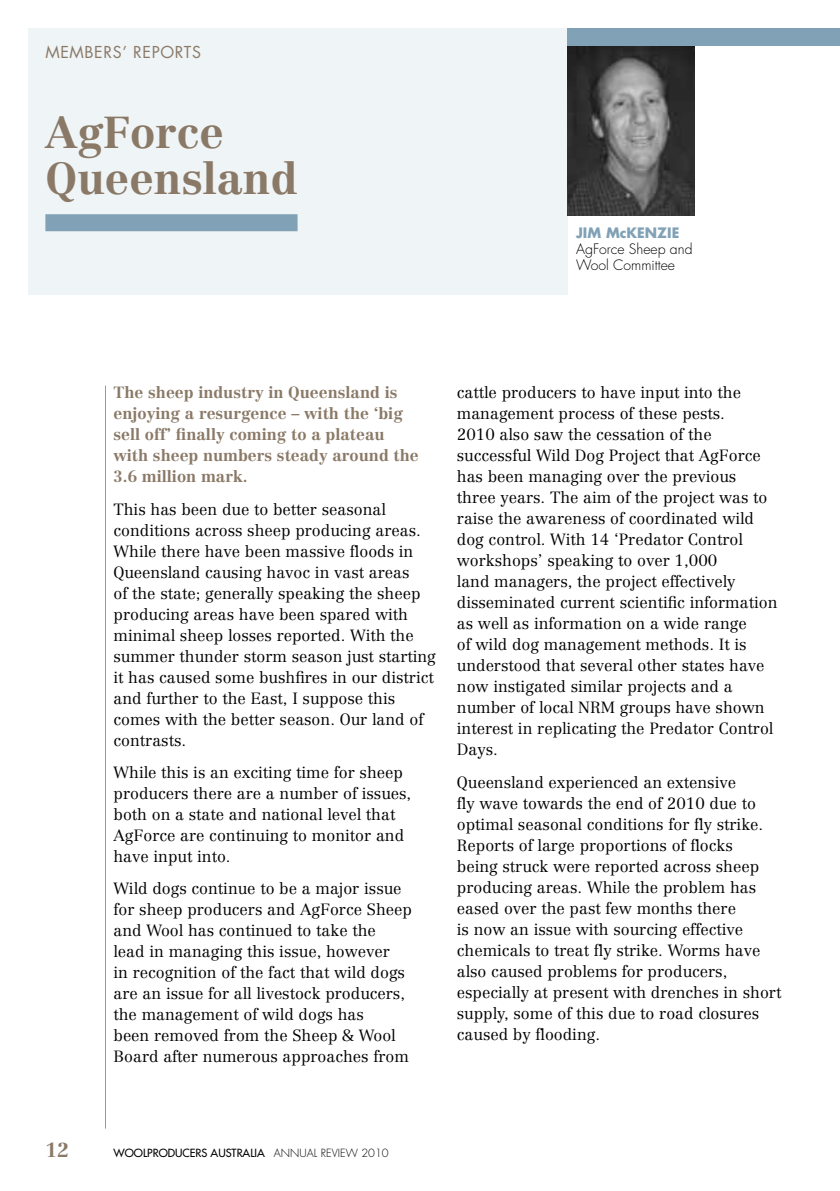
<style>
.page{position:relative;width:840px;height:1191px;background:#fff}
.page>*{position:absolute;margin:0;border:0;box-sizing:border-box;transform-origin:0 0}
.t1{font:700 44px/46px "Centennial CE";color:#8a7967}
.t2{font:700 20px "Centennial CE";color:#8a7967}
.t3{font:300 16px/21px "Centennial CE";color:#000}
.t4{font:700 16px/21px "Centennial CE";color:#8a7967}
.t5{font:16px "Futura";color:#8a7967}
.t6{font:300 14px/16px "Futura";color:#000}
.t7{font:700 14px "Futura";color:#80a1b6}
.t8{font:11px "Futura";color:#000}
.s1{font-weight:300}
</style>
<div class="page">
<div style="left:28px;top:28px;width:539px;height:267px;background:#eff4f6"></div>
<div style="left:45px;top:214px;width:252px;height:17px;background:#80a1b6"></div>
<img style="left:567px;top:45px;width:127px;height:170px">
<div style="left:567px;top:28px;width:272px;height:17px;background:#80a1b6"></div>
<hr style="left:105px;top:386px;width:1px;height:742px;background:#80a1b6">
<p class="t5" style="left:45px;top:42px;width:157px">MEMBERS’ REPORTS</p>
<h1 class="t1" style="left:45px;top:109px;width:253px">AgForce<br>Queensland</h1>
<p class="t7" style="left:575px;top:223px;width:105px">JIM McKENZIE</p>
<p class="t6" style="left:575px;top:241px;width:118px">AgForce Sheep and<br>Wool Committee</p>
<p class="t4" style="left:113px;top:382px;width:306px">The sheep industry in Queensland is enjoying a resurgence – with the ‘big sell off’ finally coming to a plateau with sheep numbers steady around the<br>3.6 million mark.</p>
<p class="t3" style="left:113px;top:498px;width:324px">This has been due to better seasonal conditions across sheep producing areas.<br>While there have been massive floods in Queensland causing havoc in vast areas<br>of the state; generally speaking the sheep producing areas have been spared with minimal sheep losses reported. With the summer thunder storm season just starting it has caused some bushfires in our district and further to the East, I suppose this comes with the better season. Our land of contrasts.</p>
<p class="t3" style="left:113px;top:761px;width:299px">While this is an exciting time for sheep producers there are a number of issues, both on a state and national level that AgForce are continuing to monitor and have input into.</p>
<p class="t3" style="left:113px;top:878px;width:300px">Wild dogs continue to be a major issue for sheep producers and AgForce Sheep and Wool has continued to take the<br>lead in managing this issue, however<br>in recognition of the fact that wild dogs are an issue for all livestock producers, the management of wild dogs has<br>been removed from the Sheep &amp; Wool Board after numerous approaches from</p>
<p class="t3" style="left:456px;top:382px;width:322px">cattle producers to have input into the management process of these pests.<br>2010 also saw the cessation of the successful Wild Dog Project that AgForce has been managing over the previous three years. The aim of the project was to raise the awareness of coordinated wild dog control. With 14 ‘Predator Control workshops’ speaking to over 1,000<br>land managers, the project effectively disseminated current scientific information as well as information on a wide range<br>of wild dog management methods. It is understood that several other states have now instigated similar projects and a number of local NRM groups have shown interest in replicating the Predator Control Days.</p>
<p class="t3" style="left:456px;top:771px;width:326px">Queensland experienced an extensive<br>fly wave towards the end of 2010 due to optimal seasonal conditions for fly strike.<br>Reports of large proportions of flocks<br>being struck were reported across sheep producing areas. While the problem has eased over the past few months there<br>is now an issue with sourcing effective chemicals to treat fly strike. Worms have also caused problems for producers, especially at present with drenches in short supply, some of this due to road closures caused by flooding.</p>
<p class="t2" style="left:45px;top:1137px;width:25px">12</p>
<p class="t8" style="left:113px;top:1145px;width:276px">WOOLPRODUCERS AUSTRALIA <span class="s1">Annual Review 2010</span></p>
</div>
